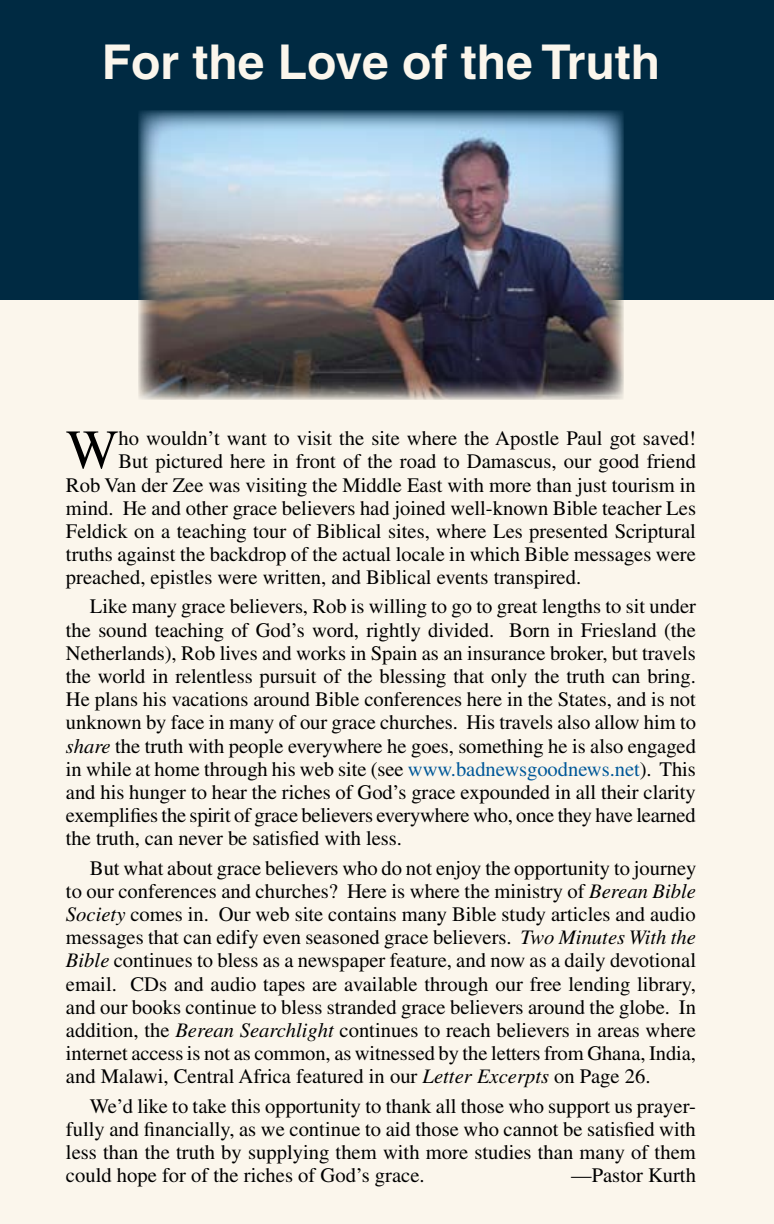
<style>
.page{position:relative;width:774px;height:1224px;background:#fbf6ec}
.page>*{position:absolute;margin:0;border:0;box-sizing:border-box;transform-origin:0 0}
.t1{font:55.6px "Times";color:#000}
.t2{font:700 48px "Helvetica";color:#fbf6ec}
.t3{font:20.6px/23.2px "Times";color:#000;text-align:justify}
.s1{font-style:italic}
.s2{color:#005899}
</style>
<div class="page">
<div style="left:0;top:0;width:774px;height:300px;background:#002a42"></div>
<img style="left:138px;top:110px;width:486px;height:290px">
<h2 class="t2" style="left:102px;top:33px;width:560px">For the Love of the Truth</h2>
<h1 class="t1" style="left:66px;top:418px;width:54px">W</h1>
<p class="t3" style="left:119px;top:427px;width:579px">ho wouldn’t want to visit the site where the Apostle Paul got saved!</p>
<p class="t3" style="left:119px;top:450px;width:579px">But pictured here in front of the road to Damascus, our good friend</p>
<p class="t3" style="left:66px;top:473px;width:631px">Rob Van der Zee was visiting the Middle East with more than just tourism in</p>
<p class="t3" style="left:66px;top:496px;width:632px">mind. He and other grace believers had joined well-known Bible teacher Les</p>
<p class="t3" style="left:66px;top:519px;width:631px">Feldick on a teaching tour of Biblical sites, where Les presented Scriptural</p>
<p class="t3" style="left:66px;top:542px;width:631px">truths against the backdrop of the actual locale in which Bible messages were</p>
<p class="t3" style="left:66px;top:566px;width:517px">preached, epistles were written, and Biblical events transpired.</p>
<p class="t3" style="left:66px;top:595px;width:632px;text-indent:24px">Like many grace believers, Rob is willing to go to great lengths to sit under the sound teaching of God’s word, rightly divided. Born in Friesland (the Netherlands), Rob lives and works in Spain as an insurance broker, but travels the world in relentless pursuit of the blessing that only the truth can bring.<br>He plans his vacations around Bible conferences here in the States, and is not unknown by face in many of our grace churches. His travels also allow him to <span class="s1">share</span> the truth with people everywhere he goes, something he is also engaged in while at home through his web site (see <span class="s2">www.badnewsgoodnews.net</span>). This and his hunger to hear the riches of God’s grace expounded in all their clarity exemplifies the spirit of grace believers everywhere who, once they have learned the truth, can never be satisfied with less.</p>
<p class="t3" style="left:66px;top:856px;width:632px;text-indent:24px">But what about grace believers who do not enjoy the opportunity to journey to our conferences and churches? Here is where the ministry of <span class="s1">Berean Bible Society</span> comes in. Our web site contains many Bible study articles and audio messages that can edify even seasoned grace believers. <span class="s1">Two Minutes With the Bible</span> continues to bless as a newspaper feature, and now as a daily devotional email. CDs and audio tapes are available through our free lending library, and our books continue to bless stranded grace believers around the globe. In addition, the <span class="s1">Berean Searchlight</span> continues to reach believers in areas where internet access is not as common, as witnessed by the letters from Ghana, India, and Malawi, Central Africa featured in our <span class="s1">Letter Excerpts</span> on Page 26.</p>
<p class="t3" style="left:66px;top:1094px;width:632px;text-indent:24px">We’d like to take this opportunity to thank all those who support us prayer&shy;fully and financially, as we continue to aid those who cannot be satisfied with less than the truth by supplying them with more studies than many of them could hope for of the riches of God’s grace.</p>
<p class="t3" style="left:571px;top:1164px;width:126px">—Pastor Kurth</p>
</div>
